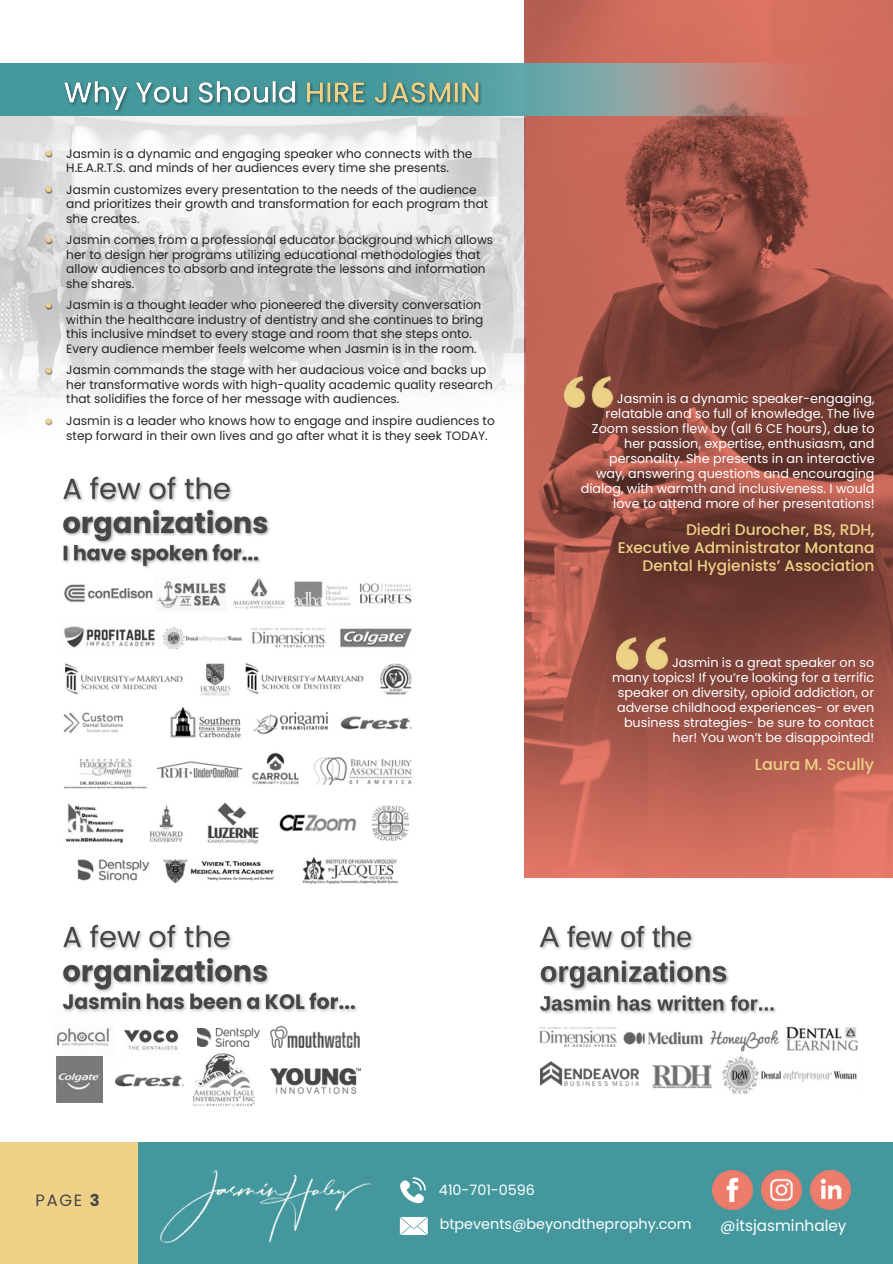
<style>
.page{position:relative;width:893px;height:1264px;background:#fff}
.page>*{position:absolute;margin:0;border:0;box-sizing:border-box;transform-origin:0 0}
.t1{font:16.35px "Poppins";color:#474647}
.t2{font:500 16.05px "Poppins";color:#eed187}
.t3{font:500 15.3px/18px "Poppins";color:#eed187;text-align:right}
.t4{font:15.3px "Poppins";color:#fff}
.t5{font:14.4px "Poppins";color:#fff}
.t6{font:12.75px/15px "Poppins";color:#fffeff;text-align:right}
.t7{font:12.15px/14.5px "Poppins";color:#242424}
.s1{font-weight:700}
</style>
<div class="page">
<div style="left:0;top:1141px;width:892px;height:122px;background:#44989d"></div>
<img style="left:160px;top:1170px;width:212px;height:72px">
<div style="left:0;top:1141px;width:137px;height:122px;background:#eed187"></div>
<img style="left:712px;top:1170px;width:40px;height:39px">
<img style="left:761px;top:1170px;width:40px;height:39px">
<img style="left:810px;top:1170px;width:40px;height:39px">
<svg style="left:400px;top:1177px;width:26px;height:26px"></svg>
<svg style="left:400px;top:1217px;width:27px;height:17px"></svg>
<img style="left:525px;top:0;width:367px;height:878px">
<img style="left:0;top:116px;width:525px;height:317px">
<img style="left:0;top:63px;width:871px;height:53px">
<img style="left:197px;top:1028px;width:62px;height:18px">
<img style="left:540px;top:1027px;width:76px;height:19px">
<img style="left:116px;top:1074px;width:67px;height:12px">
<img style="left:193px;top:1053px;width:61px;height:54px">
<img style="left:270px;top:1068px;width:90px;height:25px">
<img style="left:57px;top:1028px;width:54px;height:38px">
<img style="left:124px;top:1029px;width:55px;height:21px">
<img style="left:56px;top:1056px;width:46px;height:46px">
<img style="left:270px;top:1026px;width:89px;height:21px">
<img style="left:623px;top:1032px;width:81px;height:13px">
<img style="left:564px;top:377px;width:48px;height:30px">
<img style="left:616px;top:637px;width:51px;height:32px">
<img style="left:540px;top:1061px;width:98px;height:24px">
<img style="left:652px;top:1065px;width:60px;height:23px">
<img style="left:722px;top:1055px;width:135px;height:40px">
<img style="left:786px;top:1026px;width:73px;height:25px">
<img style="left:710px;top:1030px;width:68px;height:21px">
<img style="left:63px;top:578px;width:349px;height:306px">
<img style="left:44px;top:147px;width:10px;height:281px">
<img style="left:58px;top:72px;width:428px;height:46px">
<img style="left:63px;top:476px;width:207px;height:92px">
<img style="left:63px;top:924px;width:294px;height:88px">
<img style="left:539px;top:925px;width:237px;height:89px">
<p class="t7" style="left:66px;top:146px;width:407px">Jasmin is a dynamic and engaging speaker who connects with the<br>H.E.A.R.T.S. and minds of her audiences every time she presents.</p>
<p class="t7" style="left:66px;top:182px;width:423px">Jasmin customizes every presentation to the needs of the audience and prioritizes their growth and transformation for each program that she creates.</p>
<p class="t7" style="left:66px;top:233px;width:428px">Jasmin comes from a professional educator background which allows her to design her programs utilizing educational methodologies that allow audiences to absorb and integrate the lessons and information she shares.</p>
<p class="t7" style="left:66px;top:298px;width:418px">Jasmin is a thought leader who pioneered the diversity conversation within the healthcare industry of dentistry and she continues to bring this inclusive mindset to every stage and room that she steps onto.<br>Every audience member feels welcome when Jasmin is in the room.</p>
<p class="t7" style="left:66px;top:363px;width:428px">Jasmin commands the stage with her audacious voice and backs up her transformative words with high-quality academic quality research that solidifies the force of her message with audiences.</p>
<p class="t7" style="left:66px;top:413px;width:430px">Jasmin is a leader who knows how to engage and inspire audiences to step forward in their own lives and go after what it is they seek TODAY.</p>
<p class="t6" style="left:617px;top:391px;width:259px">Jasmin is a dynamic speaker-engaging,</p>
<p class="t6" style="left:580px;top:406px;width:295px">relatable and so full of knowledge. The live Zoom session flew by (all 6 CE hours), due to her passion, expertise, enthusiasm, and personality. She presents in an interactive way, answering questions and encouraging dialog, with warmth and inclusiveness. I would love to attend more of her presentations!</p>
<p class="t3" style="left:686px;top:520px;width:190px">Diedri Durocher, BS, RDH,</p>
<p class="t3" style="left:617px;top:538px;width:258px">Executive Administrator Montana<br>Dental Hygienists’ Association</p>
<p class="t6" style="left:672px;top:655px;width:203px">Jasmin is a great speaker on so</p>
<p class="t6" style="left:612px;top:670px;width:263px">many topics! If you’re looking for a terrific speaker on diversity, opioid addiction, or adverse childhood experiences- or even business strategies- be sure to contact her! You won’t be disappointed!</p>
<p class="t2" style="left:754px;top:753px;width:121px">Laura M. Scully</p>
<p class="t1" style="left:36px;top:1188px;width:65px">PAGE <span class="s1">3</span></p>
<p class="t5" style="left:439px;top:1180px;width:98px">410-701-0596</p>
<p class="t5" style="left:439px;top:1213px;width:253px">btpevents@beyondtheprophy.com</p>
<p class="t4" style="left:720px;top:1214px;width:128px">@itsjasminhaley</p>
</div>
